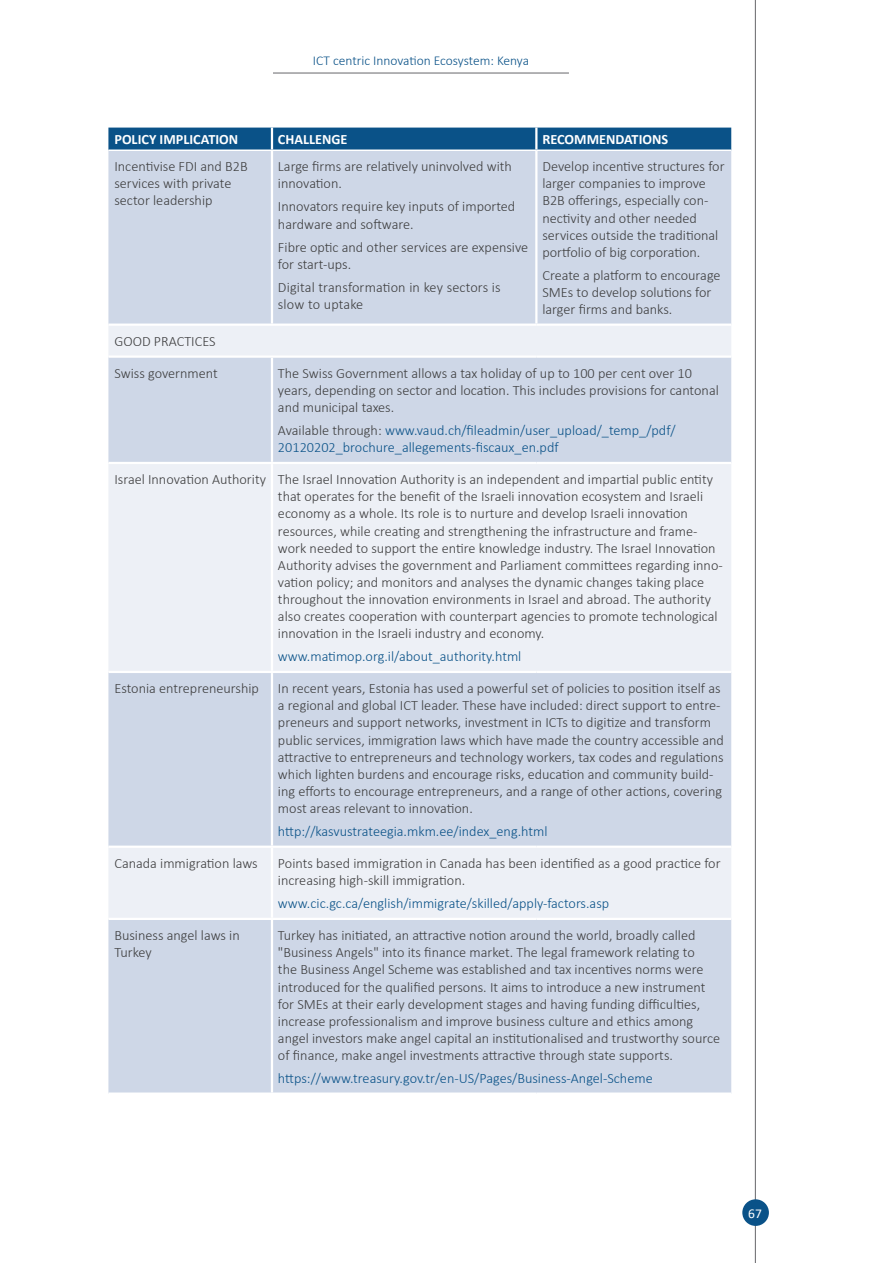
<style>
.page{position:relative;width:893px;height:1263px;background:#fff}
.page>*{position:absolute;margin:0;border:0;box-sizing:border-box;transform-origin:0 0}
.Table_text{font:300 14.25px/17.1px "Calibri";color:#3e3e3f}
.Table_text-2{font:300 14.25px/17.1px "Calibri";color:#0a5288}
.Table_head_white_cen{font:700 14.25px "Calibri";color:#fff}
.t1{font:300 13.5px "Calibri";color:#0a5288}
.t2{font:13.5px "Calibri";color:#fff}
.s1{color:#3e3e3f}
</style>
<div class="page">
<hr style="left:755px;top:0;width:1px;height:1263px;background:#67676a">
<div style="left:742px;top:1199px;width:27px;height:27px;background:#0a5288;border-radius:50%"></div>
<hr style="left:273px;top:73px;width:296px;height:1px;background:#67676a">
<div style="left:108px;top:128px;width:623px;height:21px;background:#0a5288"></div>
<div style="left:108px;top:151px;width:623px;height:941px;background:#ced7e7"></div>
<svg style="left:108px;top:326px;width:623px;height:592px;background:#dee4ee"></svg>
<hr style="left:271px;top:128px;width:2px;height:21px;background:#fff">
<hr style="left:535px;top:128px;width:2px;height:21px;background:#fff">
<hr style="left:271px;top:151px;width:2px;height:172px;background:#fff">
<hr style="left:535px;top:151px;width:2px;height:172px;background:#fff">
<hr style="left:108px;top:323px;width:164px;height:3px;background:#fff">
<hr style="left:272px;top:323px;width:264px;height:3px;background:#fff">
<hr style="left:536px;top:323px;width:195px;height:3px;background:#fff">
<hr style="left:108px;top:355px;width:164px;height:3px;background:#fff">
<hr style="left:272px;top:355px;width:264px;height:3px;background:#fff">
<hr style="left:271px;top:358px;width:2px;height:104px;background:#fff">
<hr style="left:536px;top:355px;width:195px;height:3px;background:#fff">
<hr style="left:108px;top:462px;width:164px;height:2px;background:#fff">
<hr style="left:272px;top:462px;width:264px;height:2px;background:#fff">
<hr style="left:271px;top:464px;width:2px;height:207px;background:#fff">
<hr style="left:536px;top:462px;width:195px;height:2px;background:#fff">
<hr style="left:108px;top:671px;width:164px;height:2px;background:#fff">
<hr style="left:272px;top:671px;width:264px;height:2px;background:#fff">
<hr style="left:271px;top:673px;width:2px;height:172px;background:#fff">
<hr style="left:536px;top:671px;width:195px;height:2px;background:#fff">
<hr style="left:108px;top:845px;width:164px;height:3px;background:#fff">
<hr style="left:272px;top:845px;width:264px;height:3px;background:#fff">
<hr style="left:271px;top:848px;width:2px;height:70px;background:#fff">
<hr style="left:536px;top:845px;width:195px;height:3px;background:#fff">
<hr style="left:108px;top:918px;width:164px;height:2px;background:#fff">
<hr style="left:272px;top:918px;width:264px;height:2px;background:#fff">
<hr style="left:271px;top:920px;width:2px;height:172px;background:#fff">
<hr style="left:536px;top:918px;width:195px;height:2px;background:#fff">
<p class="t1" style="left:313px;top:52px;width:218px">ICT centric Innovation Ecosystem: Kenya</p>
<p class="Table_head_white_cen" style="left:114px;top:129px;width:125px">POLICY IMPLICATION</p>
<p class="Table_head_white_cen" style="left:278px;top:129px;width:71px">CHALLENGE</p>
<p class="Table_head_white_cen" style="left:542px;top:129px;width:127px">RECOMMENDATIONS</p>
<p class="Table_text" style="left:114px;top:158px;width:135px">Incentivise FDI and B2B services with private sector leadership</p>
<p class="Table_text" style="left:278px;top:158px;width:235px">Large firms are relatively uninvolved with innovation.</p>
<p class="Table_text" style="left:542px;top:158px;width:184px">Develop incentive structures for larger companies to improve<br>B2B offerings, especially con&shy;nectivity and other needed services outside the traditional portfolio of big corporation.</p>
<p class="Table_text" style="left:542px;top:266px;width:180px">Create a platform to encourage<br>SMEs to develop solutions for larger firms and banks.</p>
<p class="Table_text" style="left:278px;top:198px;width:239px">Innovators require key inputs of imported hardware and software.</p>
<p class="Table_text" style="left:278px;top:238px;width:252px">Fibre optic and other services are expensive for start-ups.</p>
<p class="Table_text" style="left:278px;top:278px;width:224px">Digital transformation in key sectors is slow to uptake</p>
<p class="Table_text" style="left:114px;top:333px;width:103px">GOOD PRACTICES</p>
<p class="Table_text" style="left:114px;top:364px;width:105px">Swiss government</p>
<p class="Table_text" style="left:278px;top:364px;width:442px">The Swiss Government allows a tax holiday of up to 100 per cent over 10 years, depending on sector and location. This includes provisions for cantonal and municipal taxes.</p>
<p class="Table_text-2" style="left:278px;top:422px;width:399px"><span class="s1">Available through:</span> www.vaud.ch/fileadmin/user_upload/_temp_/pdf/<br>20120202_brochure_allegements-fiscaux_en.pdf</p>
<p class="Table_text" style="left:114px;top:471px;width:153px">Israel Innovation Authority</p>
<p class="Table_text" style="left:278px;top:471px;width:446px">The Israel Innovation Authority is an independent and impartial public entity that operates for the benefit of the Israeli innovation ecosystem and Israeli economy as a whole. Its role is to nurture and develop Israeli innovation resources, while creating and strengthening the infrastructure and frame&shy;work needed to support the entire knowledge industry. The Israel Innovation Authority advises the government and Parliament committees regarding inno&shy;vation policy; and monitors and analyses the dynamic changes taking place throughout the innovation environments in Israel and abroad. The authority also creates cooperation with counterpart agencies to promote technological innovation in the Israeli industry and economy.</p>
<p class="Table_text-2" style="left:278px;top:648px;width:245px">www.matimop.org.il/about_authority.html</p>
<p class="Table_text" style="left:114px;top:680px;width:146px">Estonia entrepreneurship</p>
<p class="Table_text" style="left:278px;top:680px;width:447px">In recent years, Estonia has used a powerful set of policies to position itself as a regional and global ICT leader. These have included: direct support to entre&shy;preneurs and support networks, investment in ICTs to digitize and transform public services, immigration laws which have made the country accessible and attractive to entrepreneurs and technology workers, tax codes and regulations which lighten burdens and encourage risks, education and community build&shy;ing efforts to encourage entrepreneurs, and a range of other actions, covering most areas relevant to innovation.</p>
<p class="Table_text-2" style="left:278px;top:823px;width:271px">http://kasvustrateegia.mkm.ee/index_eng.html</p>
<p class="Table_text" style="left:114px;top:855px;width:145px">Canada immigration laws</p>
<p class="Table_text" style="left:278px;top:855px;width:444px">Points based immigration in Canada has been identified as a good practice for increasing high-skill immigration.</p>
<p class="Table_text-2" style="left:278px;top:895px;width:333px">www.cic.gc.ca/english/immigrate/skilled/apply-factors.asp</p>
<p class="Table_text" style="left:114px;top:927px;width:127px">Business angel laws in<br>Turkey</p>
<p class="Table_text" style="left:278px;top:927px;width:444px">Turkey has initiated, an attractive notion around the world, broadly called "Business Angels" into its finance market. The legal framework relating to<br>the Business Angel Scheme was established and tax incentives norms were introduced for the qualified persons. It aims to introduce a new instrument for SMEs at their early development stages and having funding difficulties, increase professionalism and improve business culture and ethics among angel investors make angel capital an institutionalised and trustworthy source of finance, make angel investments attractive through state supports.</p>
<p class="Table_text-2" style="left:278px;top:1069px;width:376px">https://www.treasury.gov.tr/en-US/Pages/Business-Angel-Scheme</p>
<p class="t2" style="left:748px;top:1204px;width:15px">67</p>
</div>
